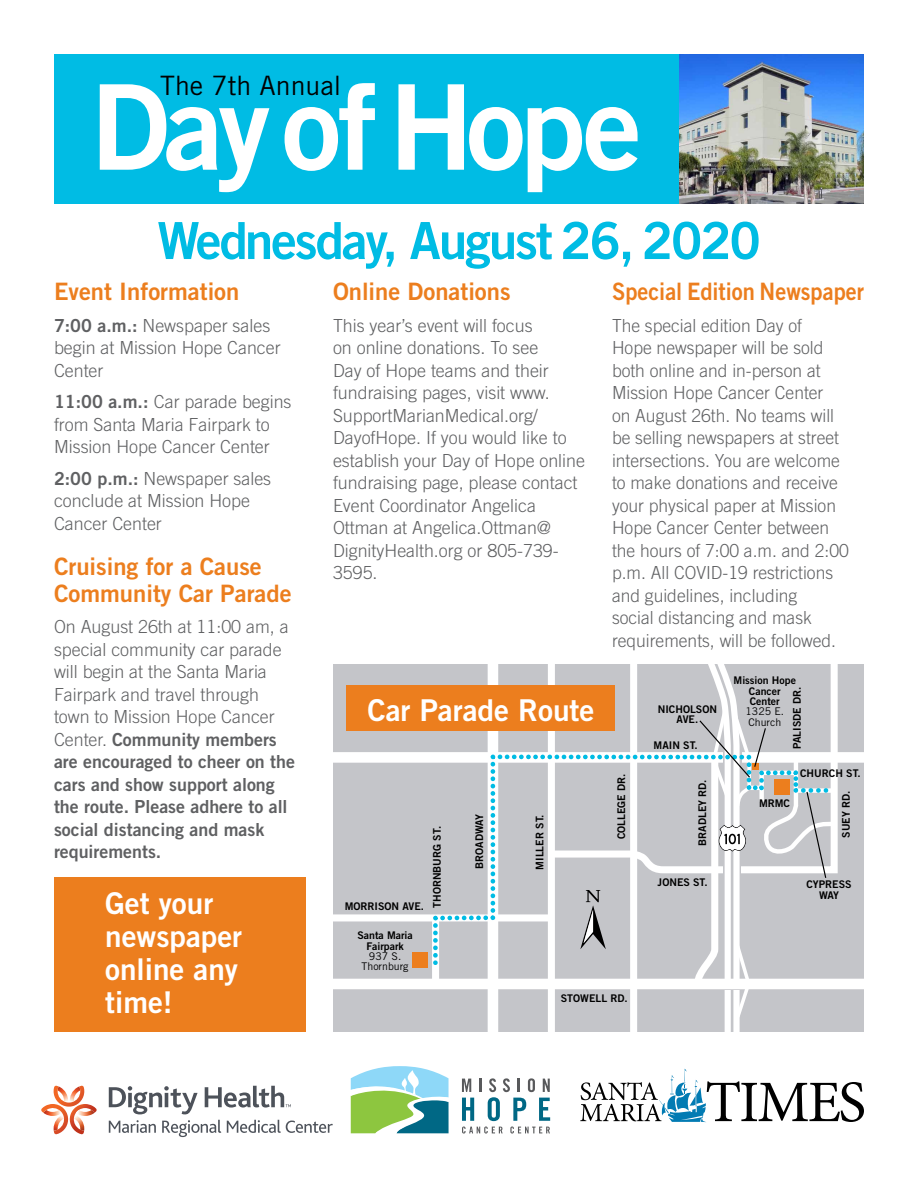
<style>
.page{position:relative;width:918px;height:1188px;background:#fff}
.page>*{position:absolute;margin:0;border:0;box-sizing:border-box;transform-origin:0 0}
.t1{font:118.35px "Trade Gothic Bold Two";letter-spacing:-.045em;color:#fff}
.t2{font:51.15px "Trade Gothic Bold Two";letter-spacing:-.04em;color:#00bce4}
.t3{font:30.15px "Trade Gothic Bold Two";color:#fff}
.t4{font:30px/33px "Trade Gothic Bold Two";color:#fff}
.t5{font:26.7px "Trade Gothic";color:#000}
.t6{font:24px/27px "Trade Gothic Bold Two";color:#ec7e1e}
.t7{font:24px "Trade Gothic Bold Two";color:#ec7e1e;scale:.91 1}
.t8{font:300 18px/22.5px "Trade Gothic";color:#5f6062}
.t9{font:18px/22.5px "Trade Gothic Bold Two";color:#5f6062}
.t10{font:10.5px/10.4px "Trade Gothic LT Std Bd 2";color:#000;text-align:center}
.t11{font:10.5px/10.4px "Trade Gothic LT Std";color:#000;text-align:center}
.s1{font-family:"Trade Gothic Bold Two";font-weight:400}
.s2{font-family:"Trade Gothic";font-weight:300}
</style>
<div class="page">
<div style="left:54px;top:878px;width:252px;height:154px;background:#ec7e1e"></div>
<img style="left:679px;top:54px;width:185px;height:150px">
<svg style="left:41px;top:1086px;width:56px;height:48px"></svg>
<img style="left:76px;top:1113px;width:18px;height:3px">
<img style="left:76px;top:1110px;width:18px;height:3px">
<svg style="left:109px;top:1120px;width:47px;height:13px"></svg>
<svg style="left:162px;top:1120px;width:59px;height:17px"></svg>
<svg style="left:227px;top:1120px;width:106px;height:13px"></svg>
<svg style="left:109px;top:1086px;width:89px;height:28px"></svg>
<svg style="left:205px;top:1086px;width:86px;height:22px"></svg>
<svg style="left:351px;top:1066px;width:98px;height:67px"></svg>
<svg style="left:462px;top:1127px;width:41px;height:7px"></svg>
<svg style="left:510px;top:1127px;width:40px;height:7px"></svg>
<svg style="left:462px;top:1079px;width:9px;height:13px"></svg>
<svg style="left:479px;top:1079px;width:3px;height:13px"></svg>
<svg style="left:462px;top:1098px;width:12px;height:23px"></svg>
<svg style="left:488px;top:1078px;width:62px;height:43px"></svg>
<svg style="left:580px;top:1069px;width:284px;height:53px"></svg>
<div style="left:54px;top:54px;width:625px;height:150px;background:#00bce4"></div>
<div style="left:333px;top:664px;width:531px;height:368px;background:#c4c5c9"></div>
<div style="left:432px;top:918px;width:7px;height:67px;background:#fff"></div>
<div style="left:333px;top:752px;width:531px;height:11px;background:#fff"></div>
<div style="left:412px;top:952px;width:16px;height:16px;background:#ec7e1e"></div>
<div style="left:333px;top:979px;width:531px;height:10px;background:#fff"></div>
<div style="left:333px;top:914px;width:220px;height:7px;background:#fff"></div>
<svg style="left:433px;top:664px;width:406px;height:368px"></svg>
<div style="left:347px;top:686px;width:268px;height:45px;background:#ec7e1e"></div>
<h3 class="t5" style="left:160px;top:69px;width:183px">The 7th Annual</h3>
<h1 class="t1" style="left:91px;top:54px;width:553px">Day of Hope</h1>
<h2 class="t2" style="left:157px;top:209px;width:605px">Wednesday, August 26, 2020</h2>
<h3 class="t6" style="left:54px;top:278px;width:187px">Event Information</h3>
<p class="t8" style="left:54px;top:314px;width:228px"><span class="s1">7:00 a.m.:</span> Newspaper sales begin at Mission Hope Cancer<br>Center</p>
<p class="t8" style="left:54px;top:390px;width:239px"><span class="s1">11:00 a.m.:</span> Car parade begins from Santa Maria Fairpark to<br>Mission Hope Cancer Center</p>
<p class="t8" style="left:54px;top:467px;width:219px"><span class="s1">2:00 p.m.:</span> Newspaper sales conclude at Mission Hope<br>Cancer Center</p>
<h3 class="t6" style="left:54px;top:552px;width:239px">Cruising for a Cause<br>Community Car Parade</h3>
<p class="t8" style="left:54px;top:615px;width:236px">On August 26th at 11:00 am, a special community car parade will begin at the Santa Maria<br>Fairpark and travel through town to Mission Hope Cancer</p>
<p class="t9" style="left:54px;top:728px;width:243px"><span class="s2">Center.</span> Community members are encouraged to cheer on the cars and show support along the route. Please adhere to all social distancing and mask requirements.</p>
<h3 class="t4" style="left:105px;top:887px;width:138px">Get your newspaper online any time!</h3>
<h3 class="t6" style="left:333px;top:278px;width:179px">Online Donations</h3>
<p class="t8" style="left:333px;top:314px;width:254px">This year’s event will focus<br>on online donations. To see<br>Day of Hope teams and their fundraising pages, visit www.<br>SupportMarianMedical.org/<br>DayofHope. If you would like to establish your Day of Hope online fundraising page, please contact<br>Event Coordinator Angelica<br>Ottman at Angelica.Ottman@<br>DignityHealth.org or 805-739-<br>3595.</p>
<h3 class="t3" style="left:368px;top:691px;width:228px">Car Parade Route</h3>
<p class="t10" style="left:345px;top:901px;width:81px">MORRISON AVE.</p>
<p class="t10" style="left:357px;top:930px;width:57px">Santa Maria<br>Fairpark</p>
<p class="t11" style="left:362px;top:951px;width:48px">937 S.<br>Thornburg</p>
<p class="t10" style="left:432px;top:908px;width:83px;rotate:-90deg">THORNBURG ST.</p>
<p class="t10" style="left:474px;top:869px;width:56px;rotate:-90deg">BROADWAY</p>
<p class="t10" style="left:535px;top:870px;width:57px;rotate:-90deg">MILLER ST.</p>
<h3 class="t7" style="left:612px;top:277px;width:278px">Special Edition Newspaper</h3>
<p class="t8" style="left:612px;top:314px;width:238px">The special edition Day of<br>Hope newspaper will be sold both online and in-person at<br>Mission Hope Cancer Center<br>on August 26th. No teams will be selling newspapers at street intersections. You are welcome to make donations and receive your physical paper at Mission<br>Hope Cancer Center between the hours of 7:00 a.m. and 2:00 p.m. All COVID-19 restrictions and guidelines, including<br>social distancing and mask requirements, will be followed.</p>
<p class="t10" style="left:616px;top:839px;width:67px;rotate:-90deg">COLLEGE DR.</p>
<p class="t10" style="left:658px;top:704px;width:61px">NICHOLSON<br>AVE.</p>
<p class="t10" style="left:654px;top:740px;width:46px">MAIN ST.</p>
<p class="t10" style="left:734px;top:675px;width:64px">Mission Hope<br>Cancer<br>Center</p>
<p class="t11" style="left:745px;top:706px;width:40px;text-align:left">1325 E.<br>Church</p>
<p class="t10" style="left:792px;top:749px;width:64px;rotate:-90deg">PALISDE DR.</p>
<p class="t10" style="left:800px;top:768px;width:62px">CHURCH ST.</p>
<p class="t10" style="left:697px;top:846px;width:68px;rotate:-90deg">BRADLEY RD.</p>
<p class="t10" style="left:841px;top:838px;width:48px;rotate:-90deg">SUEY RD.</p>
<p class="t10" style="left:759px;top:798px;width:33px">MRMC</p>
<p class="t10" style="left:658px;top:877px;width:52px">JONES ST.</p>
<p class="t10" style="left:807px;top:879px;width:47px">CYPRESS<br>WAY</p>
<p class="t10" style="left:561px;top:993px;width:68px">STOWELL RD.</p>
</div>
